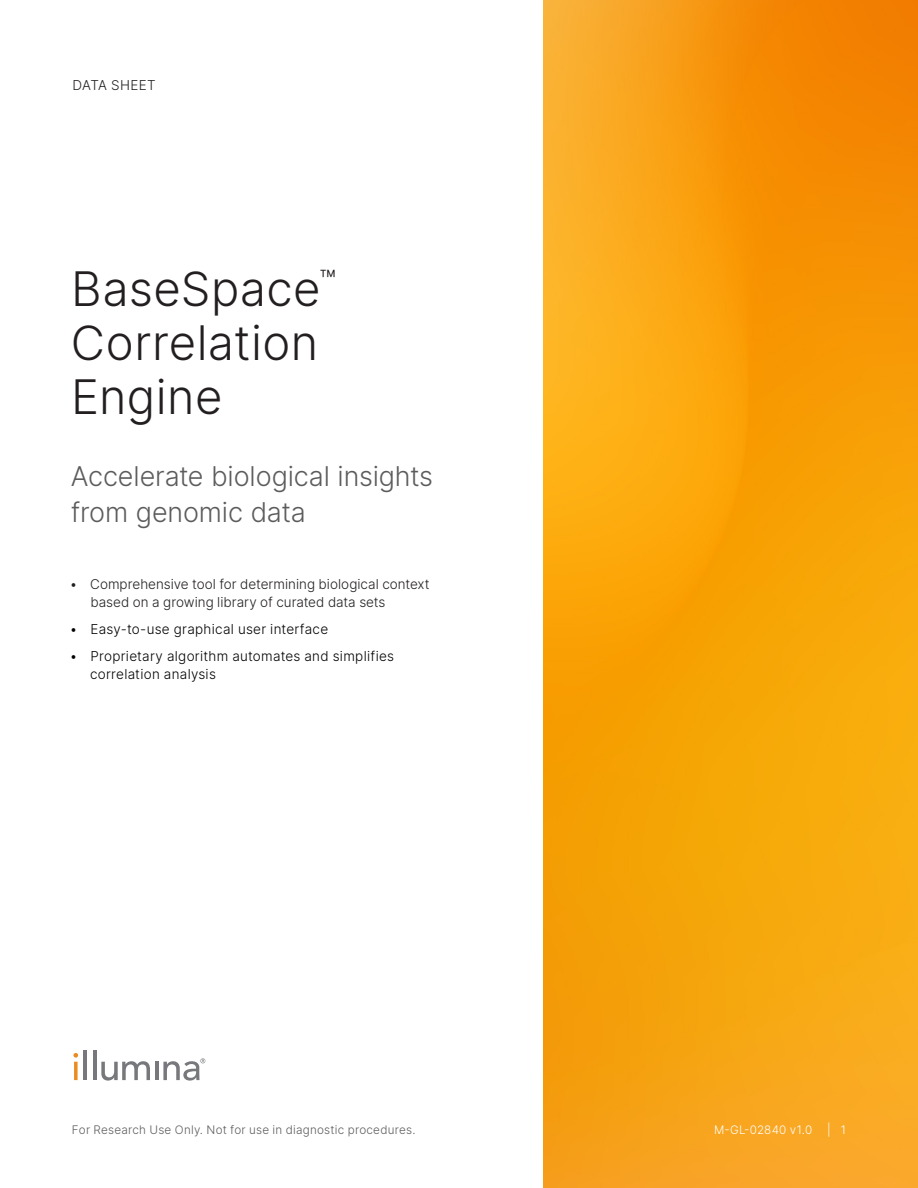
<style>
.page{position:relative;width:918px;height:1188px;background:#fff}
.page>*{position:absolute;margin:0;border:0;box-sizing:border-box;transform-origin:0 0}
.Title{font:300 47.25px/54px "Inter";letter-spacing:.01em;color:#231f20}
.Subtitle{font:300 27px/36px "Inter";letter-spacing:-.005em;color:#5c5c5c}
.zz_Document_Type___Segment{font:300 13.5px/18px "Inter";color:#231f20}
.t1{font:300 13.5px/18px "Inter";letter-spacing:.02em;color:#000}
.zz_For_Research_Only{font:300 11.7px "Inter";letter-spacing:.02em;color:#5c5c5c}
.zz_Pub_Number{font:300 11.7px "Inter";letter-spacing:.025em;color:#fff}
</style>
<div class="page">
<img style="left:543px;top:0;width:375px;height:1188px">
<svg style="left:74px;top:1062px;width:4px;height:18px"></svg>
<hr style="left:83px;top:1051px;width:4px;height:29px;background:#77787c">
<hr style="left:93px;top:1051px;width:3px;height:29px;background:#77787c">
<svg style="left:101px;top:1061px;width:49px;height:20px"></svg>
<hr style="left:155px;top:1062px;width:3px;height:18px;background:#77787c">
<svg style="left:73px;top:1053px;width:5px;height:5px"></svg>
<svg style="left:163px;top:1058px;width:42px;height:23px"></svg>
<p class="zz_Document_Type___Segment" style="left:73px;top:76px;width:85px">DATA SHEET</p>
<p class="Title" style="left:71px;top:261px;width:267px">BaseSpace<sup>™<br></sup>Correlation<br>Engine</p>
<p class="Subtitle" style="left:71px;top:458px;width:364px">Accelerate biological insights from genomic data</p>
<p class="zz_Document_Type___Segment" style="left:91px;top:575px;width:341px;text-indent:-21px">• Comprehensive tool for determining biological context based on a growing library of curated data sets</p>
<p class="t1" style="left:70px;top:620px;width:260px">• Easy-to-use graphical user interface</p>
<p class="t1" style="left:90px;top:647px;width:306px;text-indent:-20px">• Proprietary algorithm automates and simplifies correlation analysis</p>
<p class="zz_For_Research_Only" style="left:72px;top:1121px;width:345px">For Research Use Only. Not for use in diagnostic procedures.</p>
<p class="zz_Pub_Number" style="left:714px;top:1121px;width:100px">M-GL-02840 v1.0</p>
<p class="zz_Pub_Number" style="left:827px;top:1121px;width:20px">| 1</p>
</div>
